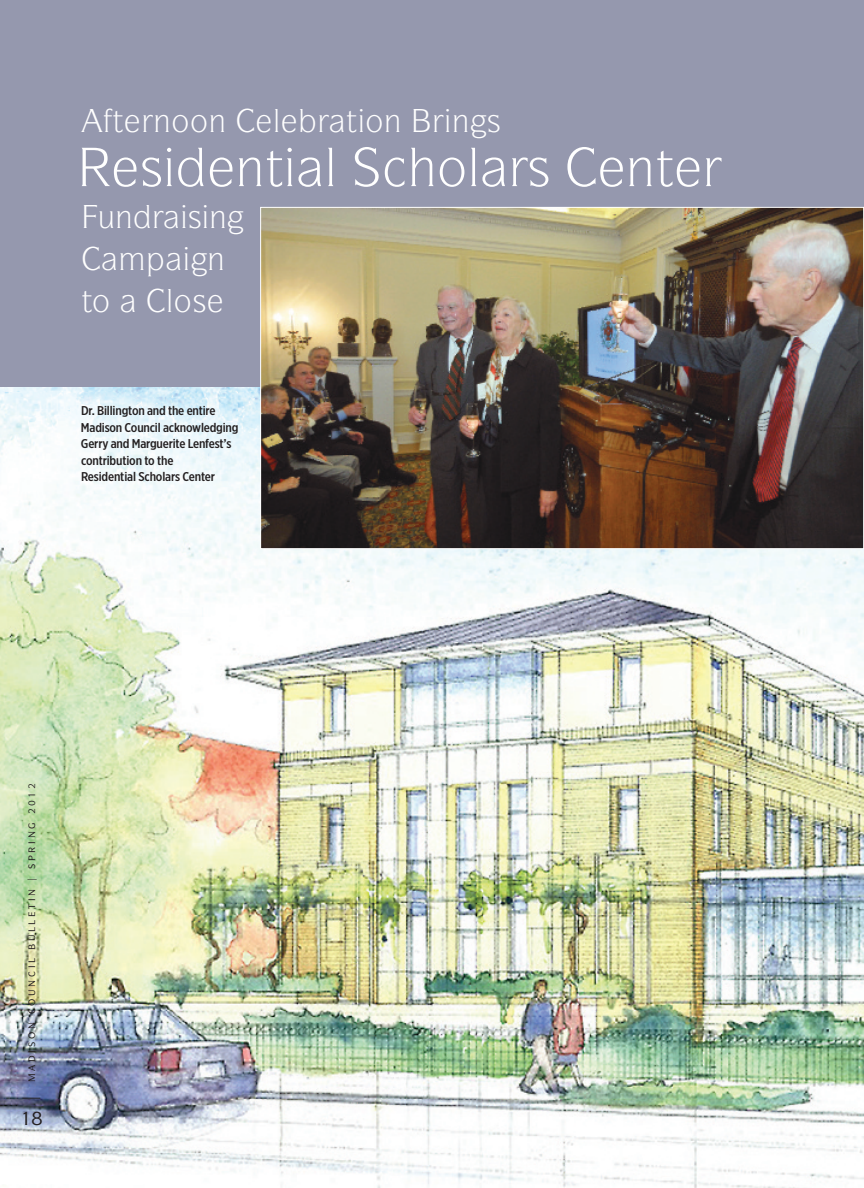
<style>
.page{position:relative;width:864px;height:1188px;background:#fff}
.page>*{position:absolute;margin:0;border:0;box-sizing:border-box;transform-origin:0 0}
.t1{font:52.5px "ITC Symbol Std";color:#fff}
.t2{font:31.5px/42px "ITC Symbol Std";color:#fff;text-align:center}
.t3{font:500 12.75px/16.5px "Gotham X Narrow";letter-spacing:-.015em;color:#231f20;scale:1.1 1}
</style>
<div class="page">
<div style="left:0;top:0;width:864px;height:387px;background:#9598ae"></div>
<img style="left:0;top:387px;width:864px;height:801px">
<svg style="left:22px;top:1098px;width:18px;height:1px"></svg>
<img style="left:262px;top:209px;width:600px;height:338px">
<svg style="left:28px;top:1023px;width:7px;height:59px"></svg>
<svg style="left:28px;top:958px;width:7px;height:56px"></svg>
<svg style="left:29px;top:890px;width:6px;height:60px"></svg>
<svg style="left:28px;top:823px;width:7px;height:46px"></svg>
<svg style="left:28px;top:784px;width:7px;height:30px"></svg>
<svg style="left:24px;top:1112px;width:18px;height:14px"></svg>
<h2 class="t2" style="left:112px;top:103px;width:116px">▼ ■□□■</h2>
<h2 class="t2" style="left:273px;top:103px;width:131px">● ▼□■</h2>
<h1 class="t1" style="left:139px;top:148px;width:200px">▲ ■▼●</h1>
<h1 class="t1" style="left:437px;top:148px;width:115px">□● ▲</h1>
<h2 class="t2" style="left:188px;top:199px;width:41px">▲■ ■</h2>
<h2 class="t2" style="left:166px;top:283px;width:42px">●□▲</h2>
<p class="t3" style="left:81px;top:403px;width:145px">Dr. Billington and the entire<br>Madison Council acknowledging<br>Gerry and Marguerite Lenfest’s contribution to the<br>Residential Scholars Center</p>
</div>
